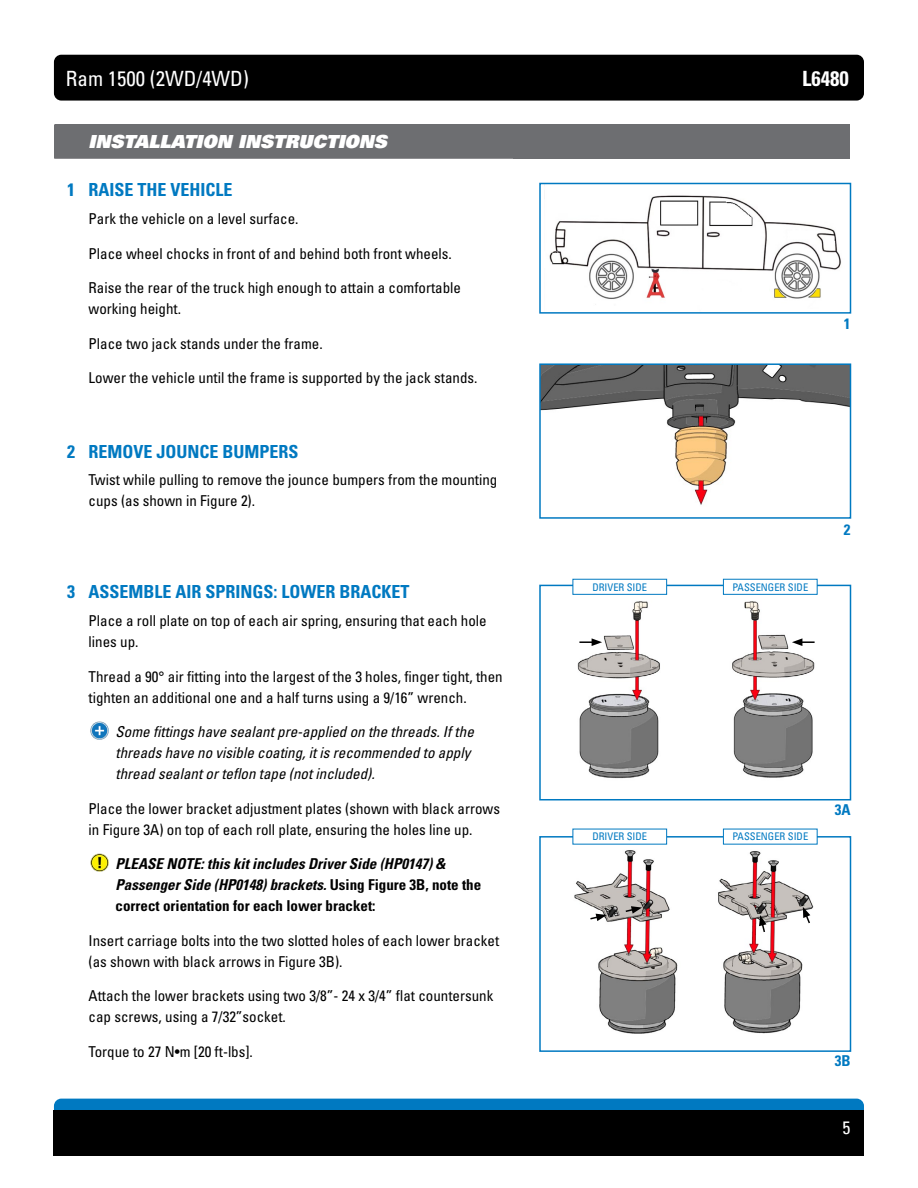
<style>
.page{position:relative;width:918px;height:1188px;background:#fff}
.page>*{position:absolute;margin:0;border:0;box-sizing:border-box;transform-origin:0 0}
.t1{font:condensed 21px "Univers LT Std";color:#fff}
.t2{font:700 condensed 21px "Univers LT Std";color:#fff}
.t3{font:700 condensed 18px "Univers LT Std";color:#0079c1}
.t4{font:18px "Univers LT Std X Black Obl";color:#fff}
.t5{font:condensed 18px "Univers LT Std";color:#fff}
.t6{font:condensed 15px/21px "Univers LT Std";color:#000}
.t7{font:italic condensed 15px/21px "Univers LT Std";color:#000}
.t8{font:italic 700 condensed 15px/21px "Univers LT Std";color:#000}
.t9{font:700 condensed 15px "Univers LT Std";color:#0079c1}
.t10{font:condensed 10.5px "Univers LT Std";color:#0079c1}
.s1{font-style:normal}
</style>
<div class="page">
<div style="left:54px;top:55px;width:810px;height:46px;background:#000;border-radius:7px"></div>
<div style="left:54px;top:1099px;width:810px;height:45px;background:#0079c1;border-radius:7px"></div>
<div style="left:54px;top:1110px;width:810px;height:46px;background:#000"></div>
<div style="left:55px;top:124px;width:795px;height:35px;background:#6d6e71"></div>
<svg style="left:54px;top:124px;width:459px;height:35px"></svg>
<img style="left:544px;top:195px;width:297px;height:104px">
<div style="left:539px;top:183px;width:312px;height:131px;border:2px solid #0079c1"></div>
<img style="left:542px;top:366px;width:306px;height:139px">
<div style="left:539px;top:363px;width:312px;height:156px;border:2px solid #0079c1"></div>
<img style="left:572px;top:839px;width:242px;height:195px">
<div style="left:539px;top:836px;width:312px;height:216px;border:2px solid #0079c1"></div>
<svg style="left:624px;top:906px;width:18px;height:8px"></svg>
<svg style="left:589px;top:914px;width:18px;height:7px"></svg>
<svg style="left:759px;top:915px;width:7px;height:19px"></svg>
<svg style="left:803px;top:907px;width:8px;height:18px"></svg>
<img style="left:572px;top:588px;width:243px;height:191px">
<div style="left:539px;top:585px;width:312px;height:215px;border:2px solid #0079c1"></div>
<div style="left:573px;top:579px;width:94px;height:15px;background:#fff"></div>
<div style="left:573px;top:579px;width:94px;height:16px;border:1px solid #0079c1"></div>
<svg style="left:579px;top:638px;width:23px;height:8px"></svg>
<svg style="left:792px;top:638px;width:23px;height:8px"></svg>
<img style="left:90px;top:721px;width:19px;height:19px">
<img style="left:90px;top:853px;width:19px;height:19px">
<div style="left:723px;top:579px;width:94px;height:15px;background:#fff"></div>
<div style="left:723px;top:579px;width:95px;height:16px;border:1px solid #0079c1"></div>
<div style="left:573px;top:829px;width:94px;height:15px;background:#fff"></div>
<div style="left:723px;top:829px;width:94px;height:15px;background:#fff"></div>
<h1 class="t1" style="left:66px;top:65px;width:185px">Ram 1500 (2WD/4WD)</h1>
<h1 class="t2" style="left:802px;top:65px;width:48px">L6480</h1>
<p class="t4" style="left:89px;top:130px;width:300px">INSTALLATION INSTRUCTIONS</p>
<p class="t3" style="left:67px;top:179px;width:167px">1 RAISE THE VEHICLE</p>
<p class="t6" style="left:89px;top:208px;width:211px">Park the vehicle on a level surface.</p>
<p class="t6" style="left:89px;top:243px;width:365px">Place wheel chocks in front of and behind both front wheels.</p>
<p class="t6" style="left:89px;top:277px;width:374px">Raise the rear of the truck high enough to attain a comfortable working height.</p>
<p class="t6" style="left:89px;top:333px;width:236px">Place two jack stands under the frame.</p>
<p class="t6" style="left:89px;top:367px;width:391px">Lower the vehicle until the frame is supported by the jack stands.</p>
<p class="t3" style="left:67px;top:440px;width:233px">2 REMOVE JOUNCE BUMPERS</p>
<p class="t6" style="left:89px;top:469px;width:410px">Twist while pulling to remove the jounce bumpers from the mounting cups (as shown in Figure 2).</p>
<p class="t3" style="left:67px;top:581px;width:344px">3 ASSEMBLE AIR SPRINGS: LOWER BRACKET</p>
<p class="t6" style="left:89px;top:610px;width:400px">Place a roll plate on top of each air spring, ensuring that each hole lines up.</p>
<p class="t6" style="left:89px;top:666px;width:416px">Thread a 90° air fitting into the largest of the 3 holes, finger tight, then tighten an additional one and a half turns using a 9/16” wrench.</p>
<p class="t7" style="left:116px;top:721px;width:360px">Some fittings have sealant pre-applied on the threads. If the threads have no visible coating, it is recommended to apply thread sealant or teflon tape (not included).</p>
<p class="t6" style="left:89px;top:798px;width:413px">Place the lower bracket adjustment plates (shown with black arrows in Figure 3A) on top of each roll plate, ensuring the holes line up.</p>
<p class="t8" style="left:116px;top:853px;width:367px">PLEASE NOTE: this kit includes Driver Side (HP0147) &amp;<br>Passenger Side (HP0148) brackets. <span class="s1">Using Figure 3B, note the correct orientation for each lower bracket:</span></p>
<p class="t6" style="left:89px;top:930px;width:412px">Insert carriage bolts into the two slotted holes of each lower bracket (as shown with black arrows in Figure 3B).</p>
<p class="t6" style="left:89px;top:985px;width:406px">Attach the lower brackets using two 3/8”- 24 x 3/4” flat countersunk cap screws, using a 7/32”socket.</p>
<p class="t6" style="left:89px;top:1041px;width:166px">Torque to 27 N•m [20 ft-lbs].</p>
<p class="t9" style="left:844px;top:315px;width:8px">1</p>
<p class="t10" style="left:592px;top:580px;width:56px">DRIVER SIDE</p>
<p class="t10" style="left:732px;top:580px;width:77px">PASSENGER SIDE</p>
<p class="t9" style="left:844px;top:520px;width:8px">2</p>
<p class="t10" style="left:592px;top:830px;width:56px">DRIVER SIDE</p>
<p class="t10" style="left:732px;top:830px;width:77px">PASSENGER SIDE</p>
<p class="t9" style="left:835px;top:800px;width:17px">3A</p>
<p class="t9" style="left:835px;top:1052px;width:17px">3B</p>
<p class="t5" style="left:843px;top:1116px;width:9px">5</p>
</div>
